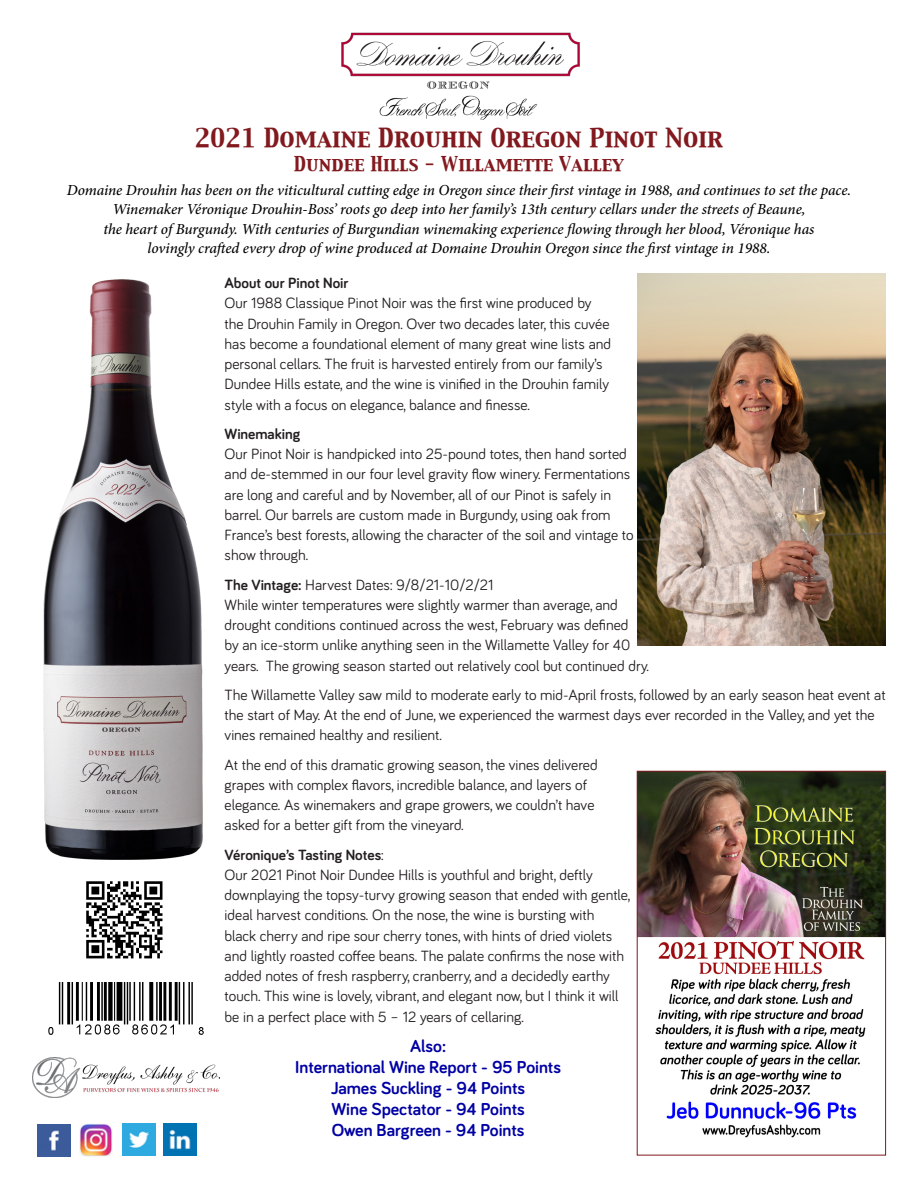
<style>
.page{position:relative;width:918px;height:1188px;background:#fff}
.page>*{position:absolute;margin:0;border:0;box-sizing:border-box;transform-origin:0 0}
.t1{font:22.95px "Capitals";color:#82191e}
.t2{font:700 17.85px "Bariol";color:#0000a4}
.t3{font:17.85px "Capitals";color:#82191e}
.Default{font:15.3px/20.2px "Bariol";color:#231f20}
.t4{font:italic 500 15.3px/19.5px "Minion Pro";letter-spacing:-.005em;color:#000;text-align:center}
.Default-2{font:700 15.3px "Bariol";color:#231f20}
.s1{font-weight:700}
.s2{font-weight:400}
</style>
<div class="page">
<img style="left:48px;top:983px;width:156px;height:52px">
<img style="left:86px;top:881px;width:77px;height:78px">
<img style="left:44px;top:279px;width:158px;height:581px">
<img style="left:341px;top:32px;width:239px;height:88px">
<img style="left:38px;top:1124px;width:32px;height:32px">
<img style="left:80px;top:1124px;width:32px;height:32px">
<img style="left:164px;top:1123px;width:32px;height:33px">
<img style="left:123px;top:1123px;width:32px;height:33px">
<img style="left:637px;top:273px;width:249px;height:373px">
<img style="left:33px;top:1058px;width:186px;height:40px">
<img style="left:639px;top:773px;width:245px;height:365px">
<div style="left:637px;top:771px;width:249px;height:384px;border:1px solid #82191e"></div>
<p class="t1" style="left:195px;top:122px;width:530px">2021 Domaine Drouhin Oregon Pinot Noir</p>
<p class="t3" style="left:294px;top:151px;width:332px">Dundee Hills - Willamette Valley</p>
<p class="t4" style="left:67px;top:180px;width:786px">Domaine Drouhin has been on the viticultural cutting edge in Oregon since their first vintage in 1988, and continues to set the pace.<br>Winemaker Véronique Drouhin-Boss’ roots go deep into her family’s 13th century cellars under the streets of Beaune,</p>
<p class="t4" style="left:104px;top:219px;width:712px">the heart of Burgundy. With centuries of Burgundian winemaking experience flowing through her blood, Véronique has</p>
<p class="t4" style="left:148px;top:239px;width:624px">lovingly crafted every drop of wine produced at Domaine Drouhin Oregon since the first vintage in 1988.</p>
<p class="Default-2" style="left:225px;top:273px;width:125px">About our Pinot Noir</p>
<p class="Default" style="left:225px;top:292px;width:388px">Our 1988 Classique Pinot Noir was the first wine produced by the Drouhin Family in Oregon. Over two decades later, this cuvée has become a foundational element of many great wine lists and personal cellars. The fruit is harvested entirely from our family’s Dundee Hills estate, and the wine is vinified in the Drouhin family style with a focus on elegance, balance and finesse.</p>
<p class="Default-2" style="left:225px;top:423px;width:77px">Winemaking</p>
<p class="Default" style="left:225px;top:443px;width:411px">Our Pinot Noir is handpicked into 25-pound totes, then hand sorted and de-stemmed in our four level gravity flow winery. Fermentations are long and careful and by November, all of our Pinot is safely in barrel. Our barrels are custom made in Burgundy, using oak from France’s best forests, allowing the character of the soil and vintage to show through.</p>
<p class="Default" style="left:225px;top:574px;width:270px"><span class="s1">The Vintage:</span> Harvest Dates: 9/8/21-10/2/21</p>
<p class="Default" style="left:225px;top:594px;width:426px">While winter temperatures were slightly warmer than average, and drought conditions continued across the west, February was defined<br>by an ice-storm unlike anything seen in the Willamette Valley for 40 years. The growing season started out relatively cool but continued dry.</p>
<p class="Default" style="left:225px;top:684px;width:662px">The Willamette Valley saw mild to moderate early to mid-April frosts, followed by an early season heat event at the start of May. At the end of June, we experienced the warmest days ever recorded in the Valley, and yet the vines remained healthy and resilient.</p>
<p class="Default" style="left:225px;top:754px;width:375px">At the end of this dramatic growing season, the vines delivered grapes with complex flavors, incredible balance, and layers of elegance. As winemakers and grape growers, we couldn’t have asked for a better gift from the vineyard.</p>
<p class="Default-2" style="left:225px;top:844px;width:161px">Véronique’s Tasting Notes<span class="s2">:</span></p>
<p class="Default" style="left:225px;top:864px;width:407px">Our 2021 Pinot Noir Dundee Hills is youthful and bright, deftly downplaying the topsy-turvy growing season that ended with gentle, ideal harvest conditions. On the nose, the wine is bursting with<br>black cherry and ripe sour cherry tones, with hints of dried violets and lightly roasted coffee beans. The palate confirms the nose with added notes of fresh raspberry, cranberry, and a decidedly earthy touch. This wine is lovely, vibrant, and elegant now, but I think it will be in a perfect place with 5 – 12 years of cellaring.</p>
<p class="t2" style="left:410px;top:1033px;width:37px">Also:</p>
<p class="t2" style="left:295px;top:1054px;width:267px">International Wine Report - 95 Points</p>
<p class="t2" style="left:331px;top:1075px;width:196px">James Suckling - 94 Points</p>
<p class="t2" style="left:331px;top:1096px;width:195px">Wine Spectator - 94 Points</p>
<p class="t2" style="left:332px;top:1117px;width:194px">Owen Bargreen - 94 Points</p>
</div>
